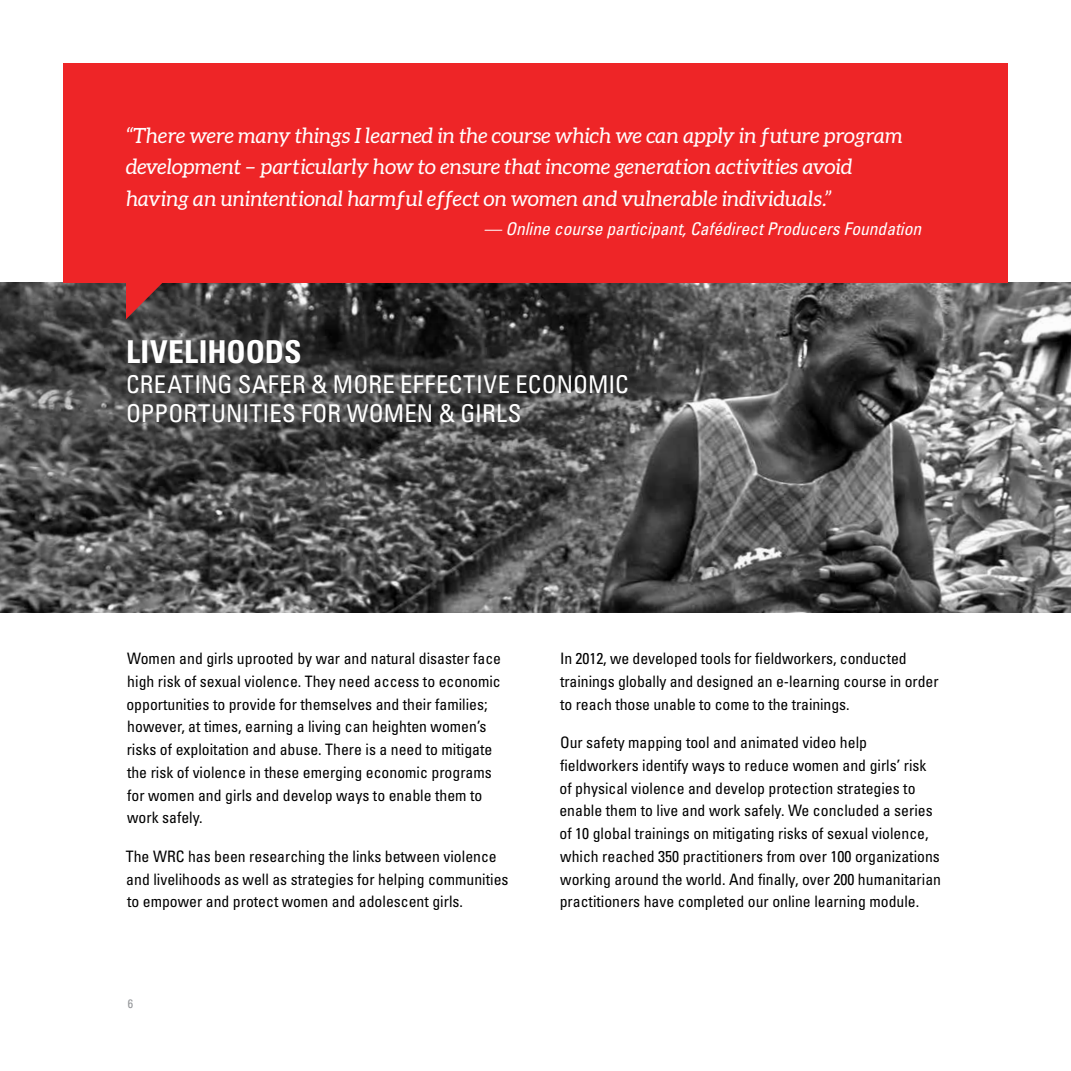
<style>
.page{position:relative;width:1071px;height:1071px;background:#fff}
.page>*{position:absolute;margin:0;border:0;box-sizing:border-box;transform-origin:0 0}
.t1{font:700 condensed 31.5px "Univers";letter-spacing:.005em;color:#fff}
.t2{font:condensed 24.5px/29.4px "Univers";letter-spacing:.015em;color:#fff}
.t3{font:italic 21px/31.5px "Aleo";color:#fff}
.t4{font:italic condensed 17.5px "Univers";color:#fff}
.t5{font:condensed 15.75px/22.8px "Univers";color:#000}
.t6{font:condensed 12.25px "Univers";color:#939598}
</style>
<div class="page">
<img style="left:0;top:282px;width:1071px;height:331px">
<div style="left:63px;top:63px;width:945px;height:219px;background:#ee2527"></div>
<svg style="left:126px;top:282px;width:70px;height:37px;background:#713939"></svg>
<p class="t3" style="left:126px;top:119px;width:778px">“There were many things I learned in the course which we can apply in future program development – particularly how to ensure that income generation activities avoid having an unintentional harmful effect on women and vulnerable individuals.”</p>
<p class="t4" style="left:484px;top:217px;width:439px">— Online course participant, Cafédirect Producers Foundation</p>
<h1 class="t1" style="left:126px;top:333px;width:177px">LIVELIHOODS</h1>
<h2 class="t2" style="left:126px;top:369px;width:504px">CREATING SAFER &amp; MORE EFFECTIVE ECONOMIC<br>OPPORTUNITIES FOR WOMEN &amp; GIRLS</h2>
<p class="t5" style="left:126px;top:647px;width:376px">Women and girls uprooted by war and natural disaster face high risk of sexual violence. They need access to economic opportunities to provide for themselves and their families; however, at times, earning a living can heighten women’s risks of exploitation and abuse. There is a need to mitigate the risk of violence in these emerging economic programs for women and girls and develop ways to enable them to work safely.</p>
<p class="t5" style="left:126px;top:845px;width:384px">The WRC has been researching the links between violence and livelihoods as well as strategies for helping communities to empower and protect women and adolescent girls.</p>
<p class="t6" style="left:128px;top:996px;width:7px">6</p>
<p class="t5" style="left:560px;top:647px;width:380px">In 2012, we developed tools for fieldworkers, conducted trainings globally and designed an e-learning course in order to reach those unable to come to the trainings.</p>
<p class="t5" style="left:559px;top:731px;width:383px">Our safety mapping tool and animated video help fieldworkers identify ways to reduce women and girls’ risk of physical violence and develop protection strategies to enable them to live and work safely. We concluded a series of 10 global trainings on mitigating risks of sexual violence, which reached 350 practitioners from over 100 organizations working around the world. And finally, over 200 humanitarian practitioners have completed our online learning module.</p>
</div>
